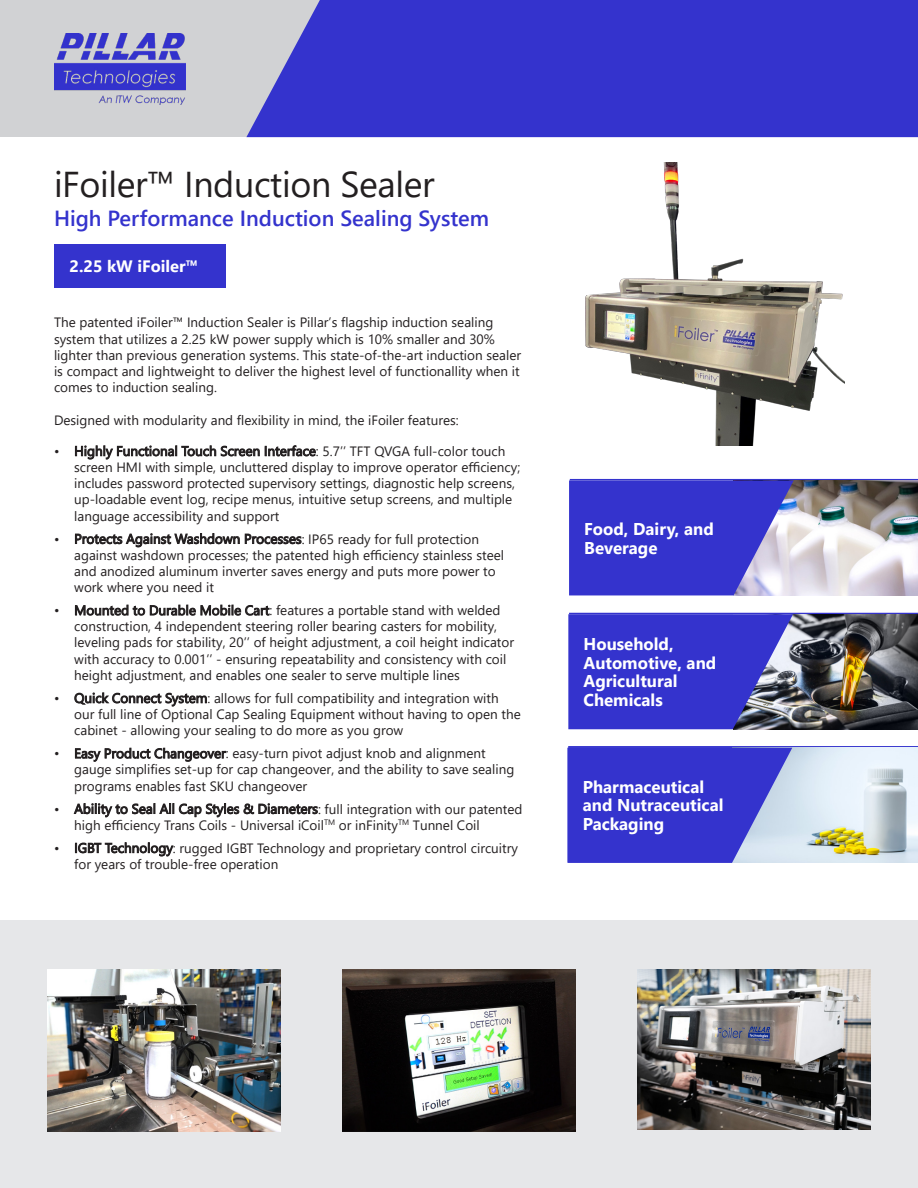
<style>
.page{position:relative;width:918px;height:1188px;background:#fff}
.page>*{position:absolute;margin:0;border:0;box-sizing:border-box;transform-origin:0 0}
.t1{font:35.85px "Segoe UI";letter-spacing:-.01em;color:#231f20}
.t2{font:600 21.9px "Segoe UI";color:#3433cd}
.t3{font:700 17.1px/18.8px "Segoe UI";color:#fff}
.t4{font:700 16.5px "Segoe UI";color:#fff}
.t5{font:13.5px/16.2px "Segoe UI";color:#231f20}
</style>
<div class="page">
<div style="left:0;top:0;width:918px;height:137px;background:#d1d2d4"></div>
<div style="left:246px;top:0;width:672px;height:137px;background:#3433cd"></div>
<img style="left:54px;top:33px;width:131px;height:71px">
<div style="left:0;top:920px;width:918px;height:268px;background:#e6e7e9"></div>
<div style="left:54px;top:244px;width:172px;height:44px;background:#3433cd"></div>
<img style="left:792px;top:748px;width:126px;height:115px">
<hr style="left:569px;top:613px;width:349px;height:1px;background:#3433cd">
<img style="left:793px;top:614px;width:125px;height:115px">
<svg style="left:568px;top:614px;width:225px;height:115px;background:#4040c6"></svg>
<hr style="left:568px;top:746px;width:350px;height:2px;background:#3433cd">
<svg style="left:568px;top:748px;width:224px;height:115px;background:#4849d1"></svg>
<hr style="left:570px;top:479px;width:348px;height:1px;background:#3433cd">
<img style="left:794px;top:480px;width:124px;height:115px">
<svg style="left:569px;top:480px;width:225px;height:115px;background:#4948d0"></svg>
<img style="left:48px;top:969px;width:232px;height:163px">
<img style="left:638px;top:969px;width:232px;height:161px">
<img style="left:343px;top:969px;width:232px;height:163px">
<img style="left:586px;top:162px;width:259px;height:283px">
<p class="t1" style="left:54px;top:150px;width:382px">iFoiler™ Induction Sealer</p>
<p class="t2" style="left:54px;top:197px;width:437px">High Performance Induction Sealing System</p>
<p class="t4" style="left:70px;top:251px;width:130px">2.25 kW iFoiler™</p>
<p class="t5" style="left:54px;top:313px;width:469px">The patented iFoiler™ Induction Sealer is Pillar’s flagship induction sealing system that utilizes a 2.25 kW power supply which is 10% smaller and 30% lighter than previous generation systems. This state-of-the-art induction sealer is compact and lightweight to deliver the highest level of functionallity when it comes to induction sealing.</p>
<p class="t5" style="left:54px;top:410px;width:406px">Designed with modularity and flexibility in mind, the iFoiler features:</p>
<p class="t5" style="left:74px;top:442px;width:448px;text-indent:-20px">• Highly Functional Touch Screen Interface: 5.7’’ TFT QVGA full-color touch screen HMI with simple, uncluttered display to improve operator efficiency; includes password protected supervisory settings, diagnostic help screens, up-loadable event log, recipe menus, intuitive setup screens, and multiple language accessibility and support</p>
<p class="t5" style="left:74px;top:529px;width:431px;text-indent:-20px">• Protects Against Washdown Processes: IP65 ready for full protection against washdown processes; the patented high efficiency stainless steel and anodized aluminum inverter saves energy and puts more power to work where you need it</p>
<p class="t5" style="left:74px;top:601px;width:441px;text-indent:-20px">• Mounted to Durable Mobile Cart: features a portable stand with welded construction, 4 independent steering roller bearing casters for mobility, leveling pads for stability, 20’’ of height adjustment, a coil height indicator with accuracy to 0.001’’ - ensuring repeatability and consistency with coil height adjustment, and enables one sealer to serve multiple lines</p>
<p class="t5" style="left:74px;top:689px;width:448px;text-indent:-20px">• Quick Connect System: allows for full compatibility and integration with our full line of Optional Cap Sealing Equipment without having to open the cabinet - allowing your sealing to do more as you grow</p>
<p class="t5" style="left:74px;top:744px;width:442px;text-indent:-20px">• Easy Product Changeover: easy-turn pivot adjust knob and alignment gauge simplifies set-up for cap changeover, and the ability to save sealing programs enables fast SKU changeover</p>
<p class="t5" style="left:74px;top:799px;width:450px;text-indent:-20px">• Ability to Seal All Cap Styles &amp; Diameters: full integration with our patented high efficiency Trans Coils - Universal iCoil<sup>TM</sup> or inFinity<sup>TM</sup> Tunnel Coil</p>
<p class="t5" style="left:74px;top:839px;width:445px;text-indent:-20px">• IGBT Technology: rugged IGBT Technology and proprietary control circuitry for years of trouble-free operation</p>
<p class="t3" style="left:584px;top:518px;width:131px">Food, Dairy, and<br>Beverage</p>
<p class="t3" style="left:584px;top:633px;width:134px">Household,<br>Automotive, and<br>Agricultural<br>Chemicals</p>
<p class="t3" style="left:583px;top:776px;width:142px">Pharmaceutical and Nutraceutical<br>Packaging</p>
</div>
